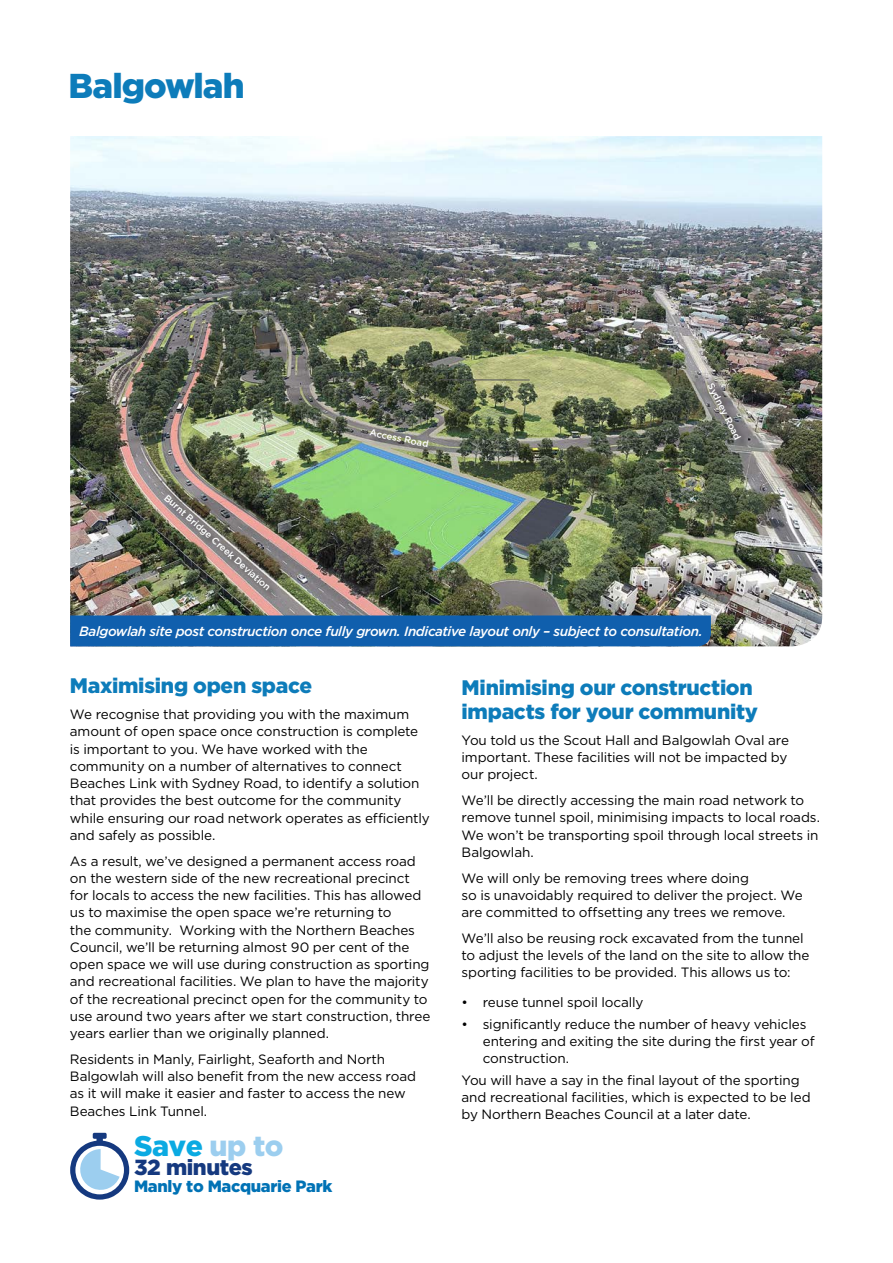
<style>
.page{position:relative;width:893px;height:1263px;background:#fff}
.page>*{position:absolute;margin:0;border:0;box-sizing:border-box;transform-origin:0 0}
.t1{font:900 34.5px "Gotham";letter-spacing:-.025em;color:#0d7cba}
.t2{font:900 28.35px "Gotham";letter-spacing:-.02em;color:#0baae2}
.t3{font:900 21.9px "Gotham";letter-spacing:-.02em;color:#15397f}
.t4{font:900 21px/24px "Gotham";letter-spacing:-.01em;color:#0d7cba}
.t5{font:900 16.35px "Gotham";letter-spacing:-.02em;color:#0072b5}
.t6{font:13.5px/17.2px "Gotham";letter-spacing:-.01em;color:#000}
.t7{font:italic 500 13.5px "Gotham";letter-spacing:-.03em;color:#fff}
.t8{font:500 9.45px "Gotham";color:#fff}
.s1{color:#9cceef}
</style>
<div class="page">
<img style="left:70px;top:136px;width:752px;height:510px">
<hr style="left:440px;top:379px;width:90px;height:1px;background:#58585a">
<img style="left:700px;top:376px;width:57px;height:81px">
<img style="left:156px;top:487px;width:131px;height:121px">
<img style="left:363px;top:422px;width:81px;height:43px">
<div style="left:70px;top:615px;width:641px;height:31px;background:#105fad"></div>
<svg style="left:70px;top:1133px;width:59px;height:66px"></svg>
<h1 class="t1" style="left:68px;top:62px;width:178px">Balgowlah</h1>
<p class="t8" style="left:170px;top:491px;width:140px;rotate:42deg">Burnt Bridge Creek Deviation</p>
<p class="t8" style="left:371px;top:426px;width:62px;rotate:12deg">A c c es s R oad</p>
<p class="t8" style="left:716px;top:381px;width:63px;rotate:63deg">S y dne y R oad</p>
<p class="t7" style="left:79px;top:623px;width:625px">Balgowlah site post construction once fully grown. Indicative layout only – subject to consultation.</p>
<p class="t4" style="left:70px;top:674px;width:244px">Maximising open space</p>
<p class="t6" style="left:70px;top:705px;width:361px">We recognise that providing you with the maximum amount of open space once construction is complete is important to you. We have worked with the community on a number of alternatives to connect Beaches Link with Sydney Road, to identify a solution that provides the best outcome for the community while ensuring our road network operates as efficiently and safely as possible.</p>
<p class="t6" style="left:70px;top:852px;width:362px">As a result, we’ve designed a permanent access road on the western side of the new recreational precinct for locals to access the new facilities. This has allowed us to maximise the open space we’re returning to<br>the community. Working with the Northern Beaches Council, we’ll be returning almost 90 per cent of the open space we will use during construction as sporting and recreational facilities. We plan to have the majority of the recreational precinct open for the community to use around two years after we start construction, three years earlier than we originally planned.</p>
<p class="t6" style="left:70px;top:1050px;width:348px">Residents in Manly, Fairlight, Seaforth and North Balgowlah will also benefit from the new access road as it will make it easier and faster to access the new Beaches Link Tunnel.</p>
<h2 class="t2" style="left:134px;top:1126px;width:151px">Save <span class="s1">up to</span></h2>
<h3 class="t3" style="left:134px;top:1152px;width:120px">32 minutes</h3>
<p class="t5" style="left:134px;top:1175px;width:200px">Manly to Macquarie Park</p>
<p class="t4" style="left:462px;top:675px;width:298px">Minimising our construction impacts for your community</p>
<p class="t6" style="left:462px;top:731px;width:329px">You told us the Scout Hall and Balgowlah Oval are important. These facilities will not be impacted by our project.</p>
<p class="t6" style="left:462px;top:791px;width:360px">We’ll be directly accessing the main road network to remove tunnel spoil, minimising impacts to local roads.<br>We won’t be transporting spoil through local streets in Balgowlah.</p>
<p class="t6" style="left:462px;top:869px;width:343px">We will only be removing trees where doing<br>so is unavoidably required to deliver the project. We are committed to offsetting any trees we remove.</p>
<p class="t6" style="left:462px;top:929px;width:349px">We’ll also be reusing rock excavated from the tunnel to adjust the levels of the land on the site to allow the sporting facilities to be provided. This allows us to:</p>
<p class="t6" style="left:462px;top:994px;width:184px">• reuse tunnel spoil locally</p>
<p class="t6" style="left:483px;top:1015px;width:333px;text-indent:-21px">• significantly reduce the number of heavy vehicles entering and exiting the site during the first year of construction.</p>
<p class="t6" style="left:462px;top:1071px;width:351px">You will have a say in the final layout of the sporting and recreational facilities, which is expected to be led by Northern Beaches Council at a later date.</p>
</div>
